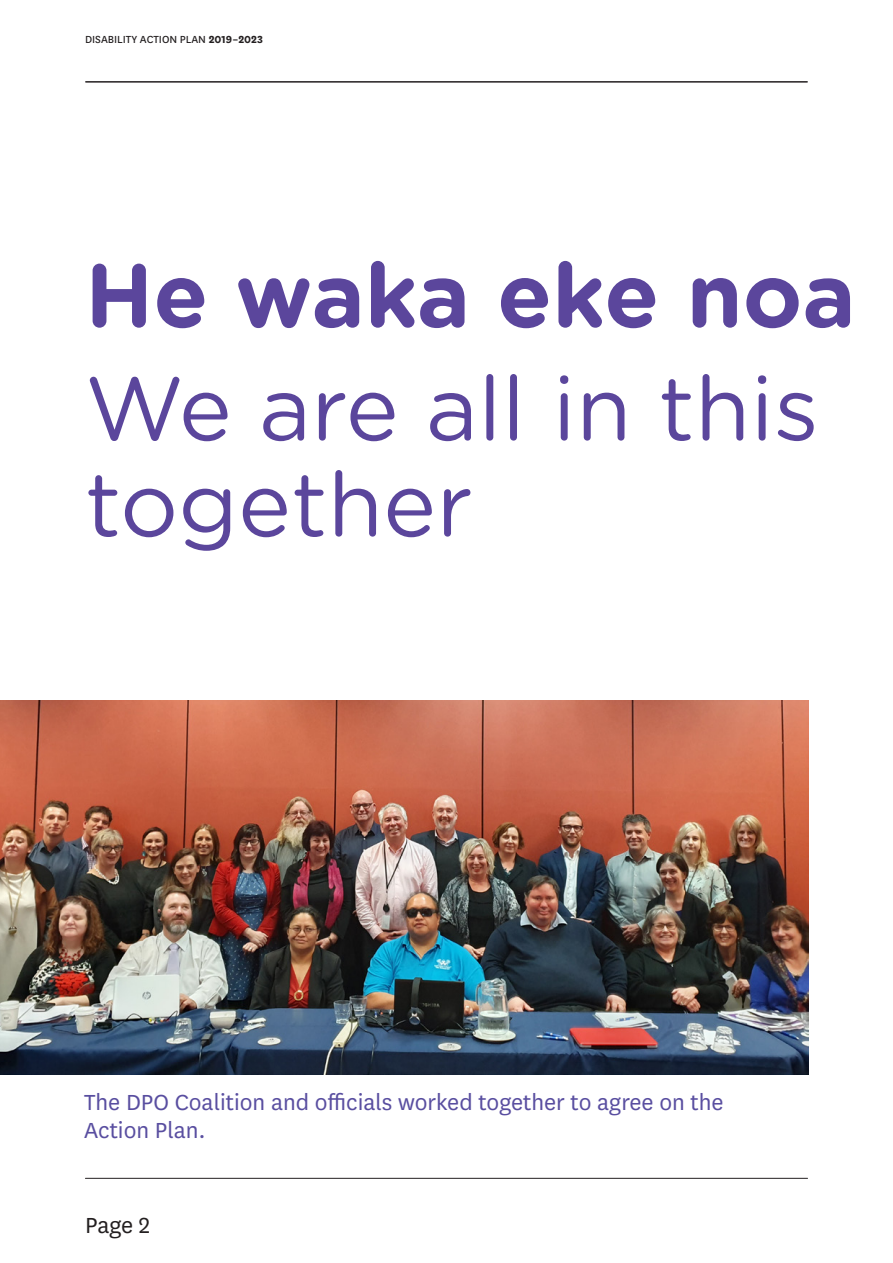
<style>
.page{position:relative;width:893px;height:1263px;background:#fff}
.page>*{position:absolute;margin:0;border:0;box-sizing:border-box;transform-origin:0 0}
.heading_1{font:90px/96px "Gotham Rounded";color:#5b469c}
.heading_1-2{font:700 90px "Gotham Rounded";color:#5b469c}
.Image_caption{font:25.5px/28.5px "National";color:#594ea0}
.t1{font:25.5px "National";color:#231f20}
.t2{font:12px "National";color:#231f20}
.s1{font-weight:700}
</style>
<div class="page">
<hr style="left:86px;top:81px;width:721px;height:2px;background:#231f20">
<hr style="left:85px;top:1178px;width:722px;height:1px;background:#231f20">
<img style="left:0;top:701px;width:808px;height:373px">
<p class="t2" style="left:85px;top:31px;width:179px">DISABILITY ACTION PLAN <span class="s1">2019–2023</span></p>
<p class="heading_1-2" style="left:85px;top:229px;width:772px">He waka eke noa</p>
<p class="heading_1" style="left:85px;top:356px;width:735px">We are all in this together</p>
<p class="Image_caption" style="left:84px;top:1086px;width:641px">The DPO Coalition and officials worked together to agree on the<br>Action Plan.</p>
<p class="t1" style="left:85px;top:1208px;width:66px">Page 2</p>
</div>
